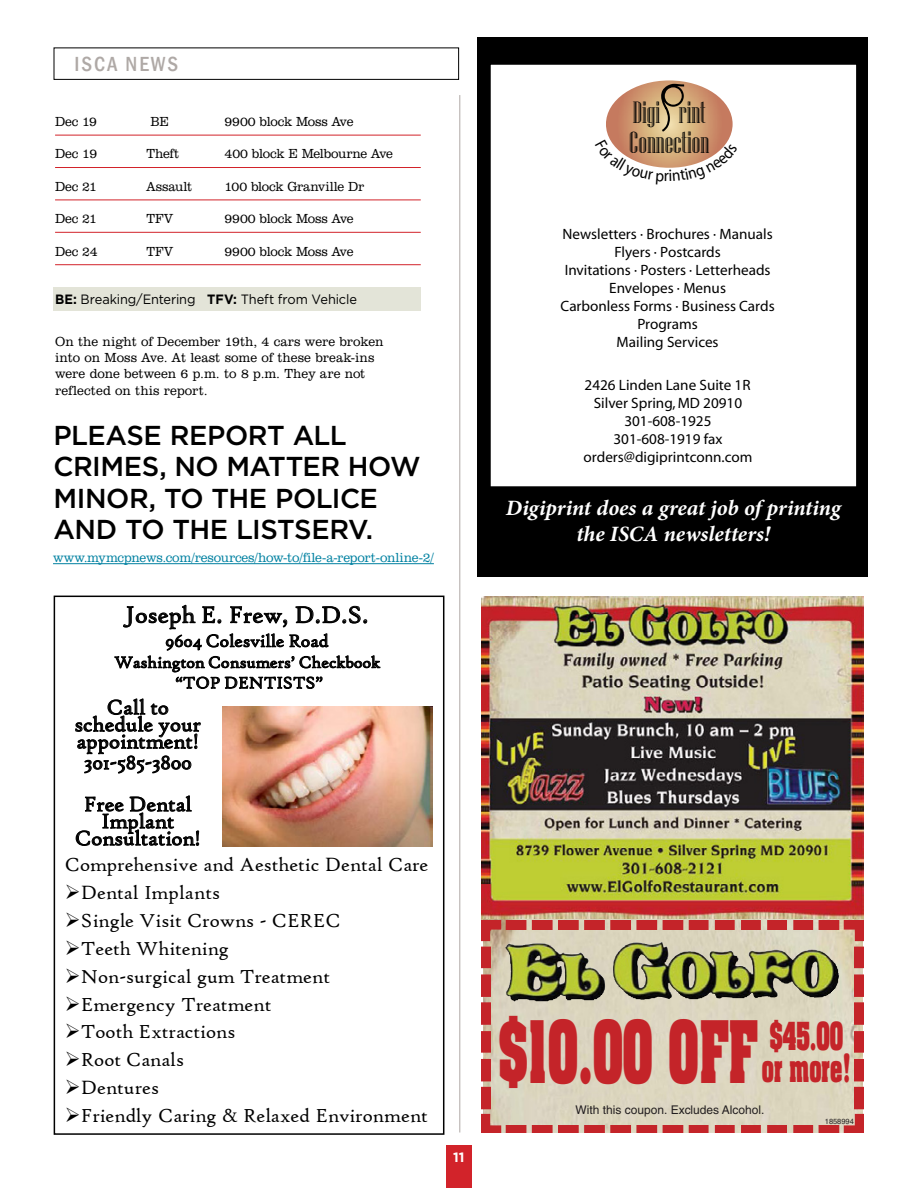
<style>
.page{position:relative;width:918px;height:1188px;background:#fff}
.page>*{position:absolute;margin:0;border:0;box-sizing:border-box;transform-origin:0 0}
.t1{font:700 73.35px "Aachen";color:#c42429;scale:.6 1}
.t2{font:700 32.85px/32.8px "Aachen";color:#c42429;scale:.6 1}
.t3{font:30.45px/29.4px "Niagara Engraved";color:#000}
.t4{font:500 27.3px/31.5px "Gotham";letter-spacing:-.02em;color:#000}
.t5{font:24.9px "High Tower Text";letter-spacing:.01em;color:#000}
.t6{font:21.9px/17px "High Tower Text";color:#000;text-align:center}
.t7{font:italic 700 21.9px/26.2px "Minion Pro";color:#fff;text-align:center}
.t8{font:500 condensed 21px "Franklin Gothic";letter-spacing:.09em;color:#afa9a6}
.t9{font:20.25px "High Tower Text";letter-spacing:-.005em;color:#000}
.t10{font:18.75px "High Tower Text";letter-spacing:.005em;color:#000}
.t11{font:17.25px/20.5px "High Tower Text";letter-spacing:.005em;color:#000;text-align:center}
.t12{font:15px/18px "Myriad";color:#000;text-align:center}
.t13{font:300 13.5px/16.2px "Clarendon BT";letter-spacing:-.01em;color:#000;scale:.95 1}
.t14{font:300 13.5px "Clarendon BT";letter-spacing:-.005em;color:#0081a1;scale:.95 1}
.t15{font:13.5px "Gotham";letter-spacing:-.01em;color:#000;scale:.95 1}
.t16{font:700 13.5px "Gotham";color:#fff}
.t17{font:12px "Helvetica";color:#231f20}
.t18{font:7.5px "Helvetica";color:#231f20}
.s1{font-weight:700}
</style>
<div class="page">
<div style="left:53px;top:287px;width:368px;height:24px;background:#e3e4d8"></div>
<div style="left:54px;top:48px;width:405px;height:32px;border:1px solid #000"></div>
<hr style="left:55px;top:135px;width:366px;height:1px;background:#d2232a">
<hr style="left:55px;top:167px;width:366px;height:1px;background:#d2232a">
<hr style="left:55px;top:200px;width:366px;height:1px;background:#d2232a">
<hr style="left:55px;top:232px;width:366px;height:1px;background:#d2232a">
<hr style="left:55px;top:264px;width:366px;height:1px;background:#d2232a">
<img style="left:481px;top:596px;width:383px;height:324px">
<img style="left:484px;top:919px;width:379px;height:206px">
<img style="left:481px;top:921px;width:23px;height:22px">
<img style="left:841px;top:921px;width:23px;height:22px">
<img style="left:841px;top:1112px;width:23px;height:21px">
<img style="left:481px;top:1112px;width:23px;height:21px">
<img style="left:504px;top:921px;width:337px;height:9px">
<img style="left:855px;top:943px;width:9px;height:169px">
<img style="left:504px;top:1125px;width:337px;height:8px">
<img style="left:481px;top:943px;width:9px;height:169px">
<img style="left:613px;top:942px;width:219px;height:58px">
<div style="left:477px;top:38px;width:391px;height:539px;background:#000"></div>
<div style="left:485px;top:59px;width:377px;height:497px;background:#fff"></div>
<div style="left:479px;top:53px;width:389px;height:509px;border:12px solid #000"></div>
<img style="left:606px;top:80px;width:127px;height:60px">
<svg style="left:661px;top:84px;width:23px;height:48px"></svg>
<div style="left:490px;top:487px;width:366px;height:67px;background:#000"></div>
<div style="left:490px;top:486px;width:367px;height:68px;border:1px solid #000"></div>
<hr style="left:53px;top:563px;width:381px;height:1px;background:#0081a1">
<hr style="left:459px;top:95px;width:1px;height:1038px;background:#afa9a6">
<img style="left:75px;top:604px;width:358px;height:243px">
<svg style="left:75px;top:698px;width:126px;height:76px"></svg>
<svg style="left:76px;top:792px;width:123px;height:54px"></svg>
<div style="left:54px;top:596px;width:390px;height:539px;border:2px solid #000"></div>
<div style="left:447px;top:1145px;width:25px;height:43px;background:#d2232a"></div>
<svg style="left:610px;top:140px;width:118px;height:28px"></svg>
<h3 class="t8" style="left:75px;top:50px;width:105px">ISCA NEWS</h3>
<p class="t13" style="left:55px;top:113px;width:46px">Dec 19</p>
<p class="t13" style="left:151px;top:113px;width:21px">BE</p>
<p class="t13" style="left:225px;top:113px;width:137px">9900 block Moss Ave</p>
<p class="t13" style="left:55px;top:146px;width:46px">Dec 19</p>
<p class="t13" style="left:147px;top:146px;width:36px">Theft</p>
<p class="t13" style="left:225px;top:146px;width:179px">400 block E Melbourne Ave</p>
<p class="t13" style="left:55px;top:178px;width:46px">Dec 21</p>
<p class="t13" style="left:147px;top:178px;width:50px">Assault</p>
<p class="t13" style="left:225px;top:178px;width:148px">100 block Granville Dr</p>
<p class="t13" style="left:55px;top:210px;width:46px">Dec 21</p>
<p class="t13" style="left:147px;top:210px;width:29px">TFV</p>
<p class="t13" style="left:225px;top:210px;width:137px">9900 block Moss Ave</p>
<p class="t13" style="left:55px;top:243px;width:46px">Dec 24</p>
<p class="t13" style="left:147px;top:243px;width:29px">TFV</p>
<p class="t13" style="left:225px;top:243px;width:137px">9900 block Moss Ave</p>
<p class="t15" style="left:55px;top:292px;width:319px"><span class="s1">BE:</span> Breaking/Entering <span class="s1">TFV:</span> Theft from Vehicle</p>
<p class="t13" style="left:55px;top:333px;width:347px">On the night of December 19th, 4 cars were broken into on Moss Ave. At least some of these break-ins were done between 6 p.m. to 8 p.m. They are not reflected on this report.</p>
<h3 class="t4" style="left:53px;top:419px;width:326px">PLEASE REPO RT ALL<br>CRIM ES, NO MATTER HOW<br>M INOR, TO TH E POLICE<br>AND TO TH E LISTSERV.</h3>
<p class="t14" style="left:53px;top:549px;width:402px">www.mymcpnews.com/resources/how-to/file-a-report-online-2/</p>
<h3 class="t5" style="left:125px;top:600px;width:244px">Joseph E. Frew, D.D.S.</h3>
<h3 class="t10" style="left:165px;top:630px;width:165px">9604 Colesville Road</h3>
<p class="t11" style="left:114px;top:652px;width:268px">Washington Consumers’ Checkbook “TOP DENTISTS”</p>
<h3 class="t6" style="left:75px;top:699px;width:128px">Call to schedule your appointment!</h3>
<h3 class="t6" style="left:84px;top:741px;width:109px;line-height:41.8px;text-align:left">301-585-3800<br>Free Dental</h3>
<h3 class="t6" style="left:75px;top:813px;width:127px">Implant<br>Consultation!</h3>
<h3 class="t9" style="left:65px;top:852px;width:365px">Comprehensive and Aesthetic Dental Care</h3>
<h3 class="t9" style="left:65px;top:881px;width:157px">➢Dental Implants</h3>
<h3 class="t9" style="left:65px;top:908px;width:277px">➢Single Visit Crowns - CEREC</h3>
<h3 class="t9" style="left:65px;top:936px;width:165px">➢Teeth Whitening</h3>
<h3 class="t9" style="left:65px;top:964px;width:267px">➢Non-surgical gum Treatment</h3>
<h3 class="t9" style="left:65px;top:992px;width:208px">➢Emergency Treatment</h3>
<h3 class="t9" style="left:65px;top:1020px;width:172px">➢Tooth Extractions</h3>
<h3 class="t9" style="left:65px;top:1048px;width:121px">➢Root Canals</h3>
<h3 class="t9" style="left:65px;top:1076px;width:96px">➢Dentures</h3>
<h3 class="t9" style="left:65px;top:1104px;width:365px">➢Friendly Caring &amp; Relaxed Environment</h3>
<p class="t16" style="left:453px;top:1150px;width:13px">11</p>
<h3 class="t3" style="left:629px;top:98px;width:82px">Digi rint<br>Connection</h3>
<p class="t12" style="left:561px;top:226px;width:216px">Newsletters · Brochures · Manuals<br>Flyers · Postcards<br>Invitations · Posters · Letterheads<br>Envelopes · Menus<br>Carbonless Forms · Business Cards<br>Programs<br>Mailing Services</p>
<p class="t12" style="left:584px;top:376px;width:170px">2426 Linden Lane Suite 1R<br>Silver Spring, MD 20910<br>301-608-1925<br>301-608-1919 fax orders@digiprintconn.com</p>
<h3 class="t7" style="left:506px;top:495px;width:336px">Digiprint does a great job of printing the ISCA newsletters!</h3>
<h1 class="t1" style="left:499px;top:999px;width:433px">$10.00 OFF</h1>
<h2 class="t2" style="left:762px;top:1019px;width:150px">$45.00 or more!</h2>
<p class="t17" style="left:576px;top:1103px;width:190px">With this coupon. Excludes Alcohol.</p>
<p class="t18" style="left:825px;top:1117px;width:31px">1858994</p>
</div>
